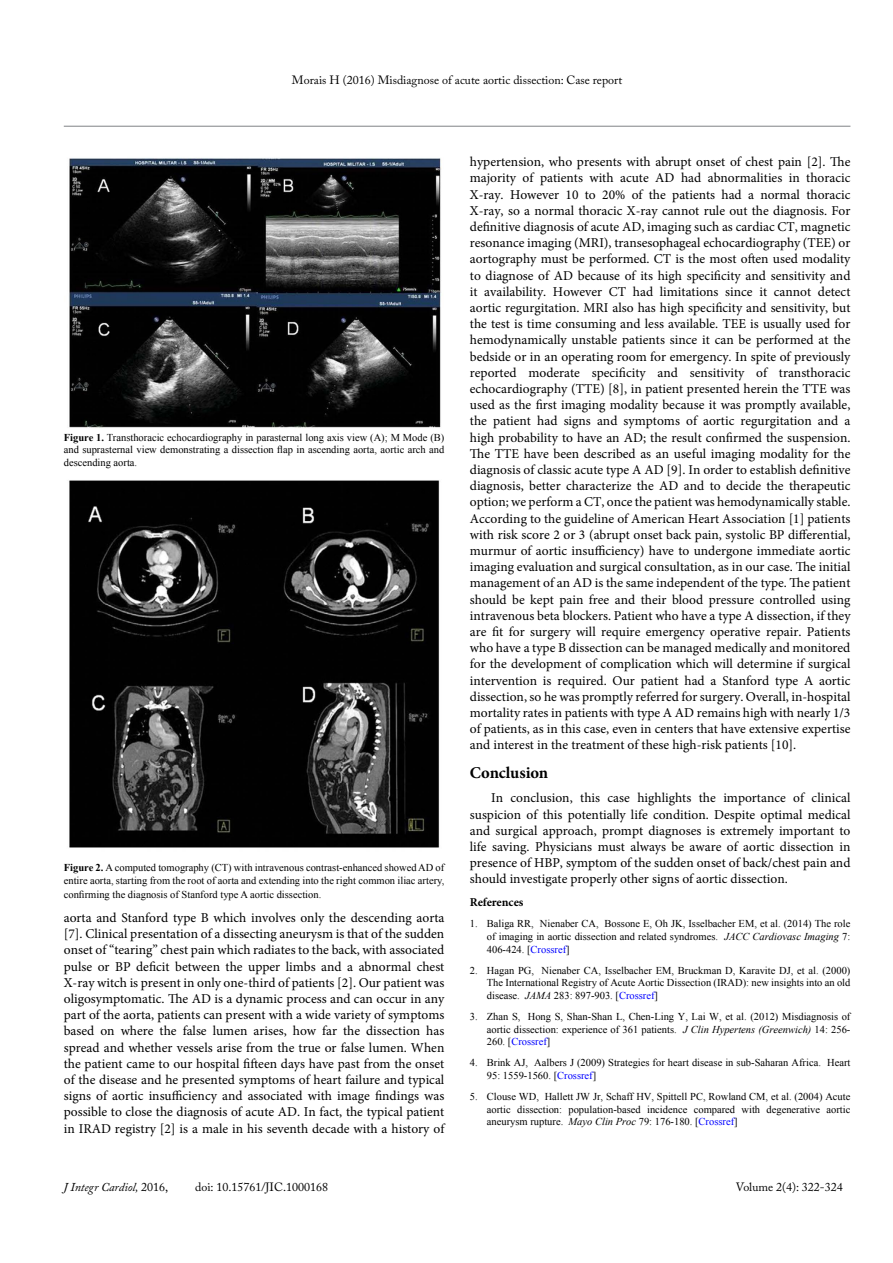
<style>
.page{position:relative;width:893px;height:1263px;background:#fff}
.page>*{position:absolute;margin:0;border:0;box-sizing:border-box;transform-origin:0 0}
.t1{font:700 16.5px "Minion Pro";letter-spacing:-.01em;color:#000}
.t2{font:13.5px/16.2px "Minion Pro";color:#000;text-align:justify}
.t3{font:12px "Adobe Caslon Pro";color:#000}
.t4{font:italic 12px "Adobe Caslon Pro";color:#000}
.t5{font:700 12px "Minion Pro";letter-spacing:-.005em;color:#000}
.t6{font:10.5px/12.6px "Times New Roman";color:#000;text-align:justify}
.s1{font-weight:700}
.s2{font-style:italic}
.s3{color:#00f}
.s4{font-style:normal}
</style>
<div class="page">
<hr style="left:64px;top:126px;width:786px;height:1px;background:#808285">
<img style="left:69px;top:158px;width:373px;height:270px">
<img style="left:69px;top:480px;width:371px;height:368px">
<p class="t3" style="left:292px;top:73px;width:332px">Morais H (2016) Misdiagnose of acute aortic dissection: Case report</p>
<p class="t6" style="left:64px;top:430px;width:382px"><span class="s1">Figure 1.</span> Transthoracic echocardiography in parasternal long axis view (A); M Mode (B) and suprasternal view demonstrating a dissection flap in ascending aorta, aortic arch and descending aorta.</p>
<p class="t6" style="left:64px;top:860px;width:382px;line-height:13.5px"><span class="s1">Figure 2.</span> A computed tomography (CT) with intravenous contrast-enhanced showed AD of entire aorta, starting from the root of aorta and extending into the right common iliac artery, confirming the diagnosis of Stanford type A aortic dissection.</p>
<p class="t2" style="left:64px;top:910px;width:382px">aorta and Stanford type B which involves only the descending aorta [7]. Clinical presentation of a dissecting aneurysm is that of the sudden onset of “tearing” chest pain which radiates to the back, with associated pulse or BP deficit between the upper limbs and a abnormal chest X-ray witch is present in only one-third of patients [2]. Our patient was oligosymptomatic. The AD is a dynamic process and can occur in any part of the aorta, patients can present with a wide variety of symptoms based on where the false lumen arises, how far the dissection has spread and whether vessels arise from the true or false lumen. When the patient came to our hospital fifteen days have past from the onset of the disease and he presented symptoms of heart failure and typical signs of aortic insufficiency and associated with image findings was possible to close the diagnosis of acute AD. In fact, the typical patient in IRAD registry [2] is a male in his seventh decade with a history of</p>
<p class="t2" style="left:470px;top:154px;width:382px">hypertension, who presents with abrupt onset of chest pain [2]. The majority of patients with acute AD had abnormalities in thoracic X-ray. However 10 to 20% of the patients had a normal thoracic X-ray, so a normal thoracic X-ray cannot rule out the diagnosis. For definitive diagnosis of acute AD, imaging such as cardiac CT, magnetic resonance imaging (MRI), transesophageal echocardiography (TEE) or aortography must be performed. CT is the most often used modality to diagnose of AD because of its high specificity and sensitivity and it availability. However CT had limitations since it cannot detect aortic regurgitation. MRI also has high specificity and sensitivity, but the test is time consuming and less available. TEE is usually used for hemodynamically unstable patients since it can be performed at the bedside or in an operating room for emergency. In spite of previously reported moderate specificity and sensitivity of transthoracic echocardiography (TTE) [8], in patient presented herein the TTE was used as the first imaging modality because it was promptly available, the patient had signs and symptoms of aortic regurgitation and a high probability to have an AD; the result confirmed the suspension.<br>The TTE have been described as an useful imaging modality for the diagnosis of classic acute type A AD [9]. In order to establish definitive diagnosis, better characterize the AD and to decide the therapeutic option; we perform a CT, once the patient was hemodynamically stable.<br>According to the guideline of American Heart Association [1] patients with risk score 2 or 3 (abrupt onset back pain, systolic BP differential, murmur of aortic insufficiency) have to undergone immediate aortic imaging evaluation and surgical consultation, as in our case. The initial management of an AD is the same independent of the type. The patient should be kept pain free and their blood pressure controlled using intravenous beta blockers. Patient who have a type A dissection, if they are fit for surgery will require emergency operative repair. Patients who have a type B dissection can be managed medically and monitored for the development of complication which will determine if surgical intervention is required. Our patient had a Stanford type A aortic dissection, so he was promptly referred for surgery. Overall, in-hospital mortality rates in patients with type A AD remains high with nearly 1/3 of patients, as in this case, even in centers that have extensive expertise and interest in the treatment of these high-risk patients [10].</p>
<p class="t1" style="left:470px;top:761px;width:80px">Conclusion</p>
<p class="t2" style="left:470px;top:790px;width:382px;text-indent:21px">In conclusion, this case highlights the importance of clinical suspicion of this potentially life condition. Despite optimal medical and surgical approach, prompt diagnoses is extremely important to life saving. Physicians must always be aware of aortic dissection in presence of HBP, symptom of the sudden onset of back/chest pain and should investigate properly other signs of aortic dissection.</p>
<p class="t5" style="left:470px;top:894px;width:55px">References</p>
<p class="t6" style="left:487px;top:917px;width:365px;text-indent:-17px">1. Baliga RR, Nienaber CA, Bossone E, Oh JK, Isselbacher EM, et al. (2014) The role of imaging in aortic dissection and related syndromes. <span class="s2">JACC Cardiovasc Imaging</span> 7:<br>406-424. [<span class="s3">Crossref</span>]</p>
<p class="t6" style="left:487px;top:964px;width:365px;text-indent:-17px">2. Hagan PG, Nienaber CA, Isselbacher EM, Bruckman D, Karavite DJ, et al. (2000)<br>The International Registry of Acute Aortic Dissection (IRAD): new insights into an old disease. <span class="s2">JAMA</span> 283: 897-903. [<span class="s3">Crossref</span>]</p>
<p class="t6" style="left:487px;top:1010px;width:365px;text-indent:-17px">3. Zhan S, Hong S, Shan-Shan L, Chen-Ling Y, Lai W, et al. (2012) Misdiagnosis of aortic dissection: experience of 361 patients. <span class="s2">J Clin Hypertens (Greenwich)</span> 14: 256- 260. [<span class="s3">Crossref</span>]</p>
<p class="t6" style="left:487px;top:1056px;width:365px;text-indent:-17px">4. Brink AJ, Aalbers J (2009) Strategies for heart disease in sub-Saharan Africa. Heart<br>95: 1559-1560. [<span class="s3">Crossref</span>]</p>
<p class="t6" style="left:487px;top:1090px;width:365px;text-indent:-17px">5. Clouse WD, Hallett JW Jr, Schaff HV, Spittell PC, Rowland CM, et al. (2004) Acute aortic dissection: population-based incidence compared with degenerative aortic aneurysm rupture. <span class="s2">Mayo Clin Proc</span> 79: 176-180. [<span class="s3">Crossref</span>]</p>
<p class="t4" style="left:63px;top:1179px;width:106px">J Integr Cardiol, <span class="s4">2016,</span></p>
<p class="t3" style="left:195px;top:1179px;width:134px">doi: 10.15761/JIC.1000168</p>
<p class="t3" style="left:736px;top:1180px;width:108px">Volume 2(4): 322-324</p>
</div>
